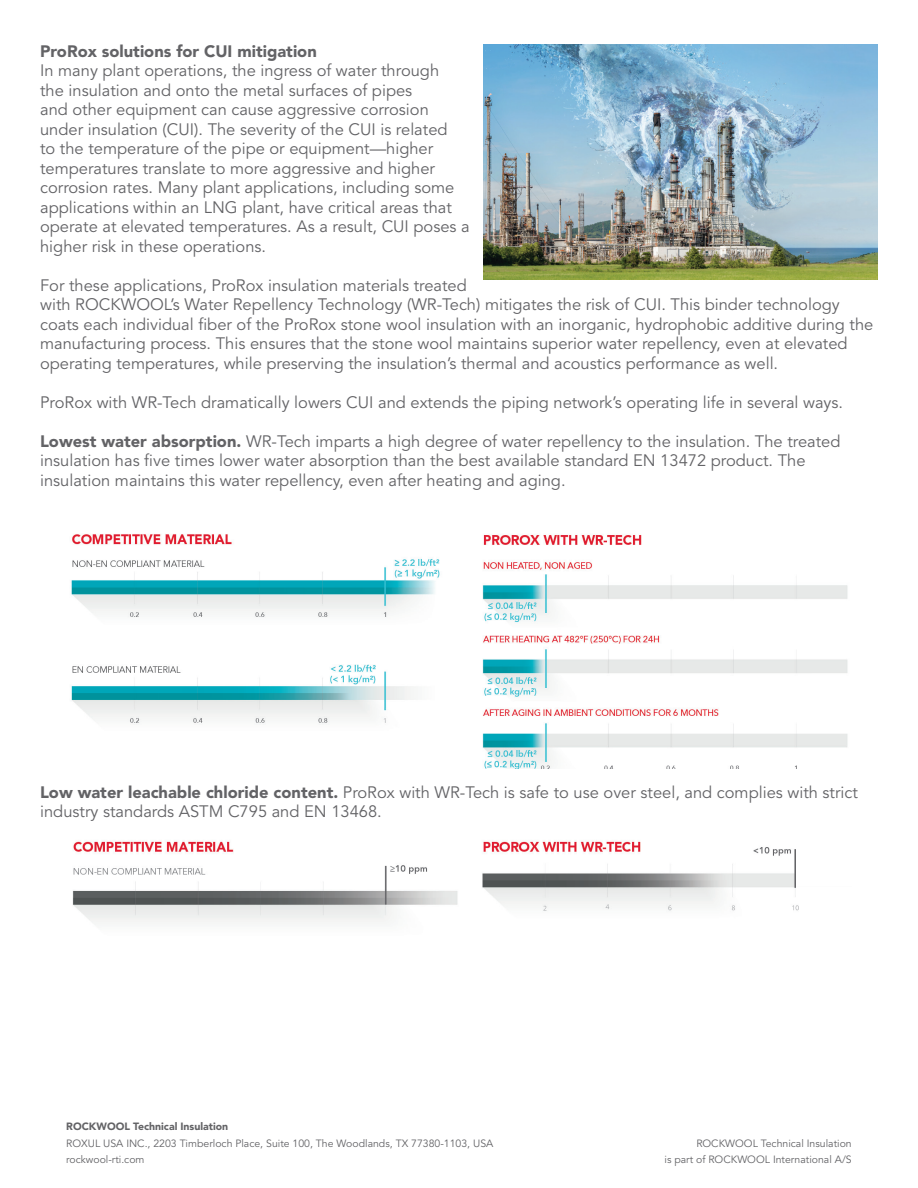
<style>
.page{position:relative;width:918px;height:1188px;background:#fff}
.page>*{position:absolute;margin:0;border:0;box-sizing:border-box;transform-origin:0 0}
.t1{font:16.5px/19.5px "Avenir LT Std";color:#636366}
.t2{font:900 16.5px "Avenir LT Std";color:#636366}
.t3{font:10.5px/16.5px "Avenir LT Std";color:#636366}
.t4{font:900 10.5px "Avenir LT Std";color:#636366}
.s1{font-weight:900}
</style>
<div class="page">
<img style="left:483px;top:44px;width:394px;height:235px">
<img style="left:71px;top:534px;width:777px;height:234px">
<img style="left:72px;top:841px;width:727px;height:84px">
<p class="t2" style="left:40px;top:41px;width:278px">ProRox solutions for CUI mitigation</p>
<p class="t1" style="left:40px;top:61px;width:431px">In many plant operations, the ingress of water through<br>the insulation and onto the metal surfaces of pipes<br>and other equipment can cause aggressive corrosion under insulation (CUI). The severity of the CUI is related<br>to the temperature of the pipe or equipment—higher temperatures translate to more aggressive and higher corrosion rates. Many plant applications, including some applications within an LNG plant, have critical areas that operate at elevated temperatures. As a result, CUI poses a higher risk in these operations.</p>
<p class="t1" style="left:40px;top:276px;width:835px">For these applications, ProRox insulation materials treated<br>with ROCKWOOL’s Water Repellency Technology (WR-Tech) mitigates the risk of CUI. This binder technology coats each individual fiber of the ProRox stone wool insulation with an inorganic, hydrophobic additive during the manufacturing process. This ensures that the stone wool maintains superior water repellency, even at elevated operating temperatures, while preserving the insulation’s thermal and acoustics performance as well.</p>
<p class="t1" style="left:40px;top:393px;width:805px">ProRox with WR-Tech dramatically lowers CUI and extends the piping network’s operating life in several ways.</p>
<p class="t1" style="left:40px;top:432px;width:802px"><span class="s1">Lowest water absorption.</span> WR-Tech imparts a high degree of water repellency to the insulation. The treated insulation has five times lower water absorption than the best available standard EN 13472 product. The insulation maintains this water repellency, even after heating and aging.</p>
<p class="t1" style="left:40px;top:783px;width:819px"><span class="s1">Low water leachable chloride content.</span> ProRox with WR-Tech is safe to use over steel, and complies with strict industry standards ASTM C795 and EN 13468.</p>
<p class="t4" style="left:66px;top:1120px;width:164px">ROCKWOOL Technical Insulation</p>
<p class="t3" style="left:66px;top:1135px;width:429px">ROXUL USA INC., 2203 Timberloch Place, Suite 100, The Woodlands, TX 77380-1103, USA rockwool-rti.com</p>
<p class="t3" style="left:664px;top:1135px;width:189px;text-align:right">ROCKWOOL Technical Insulation<br>is part of ROCKWOOL International A/S</p>
</div>
